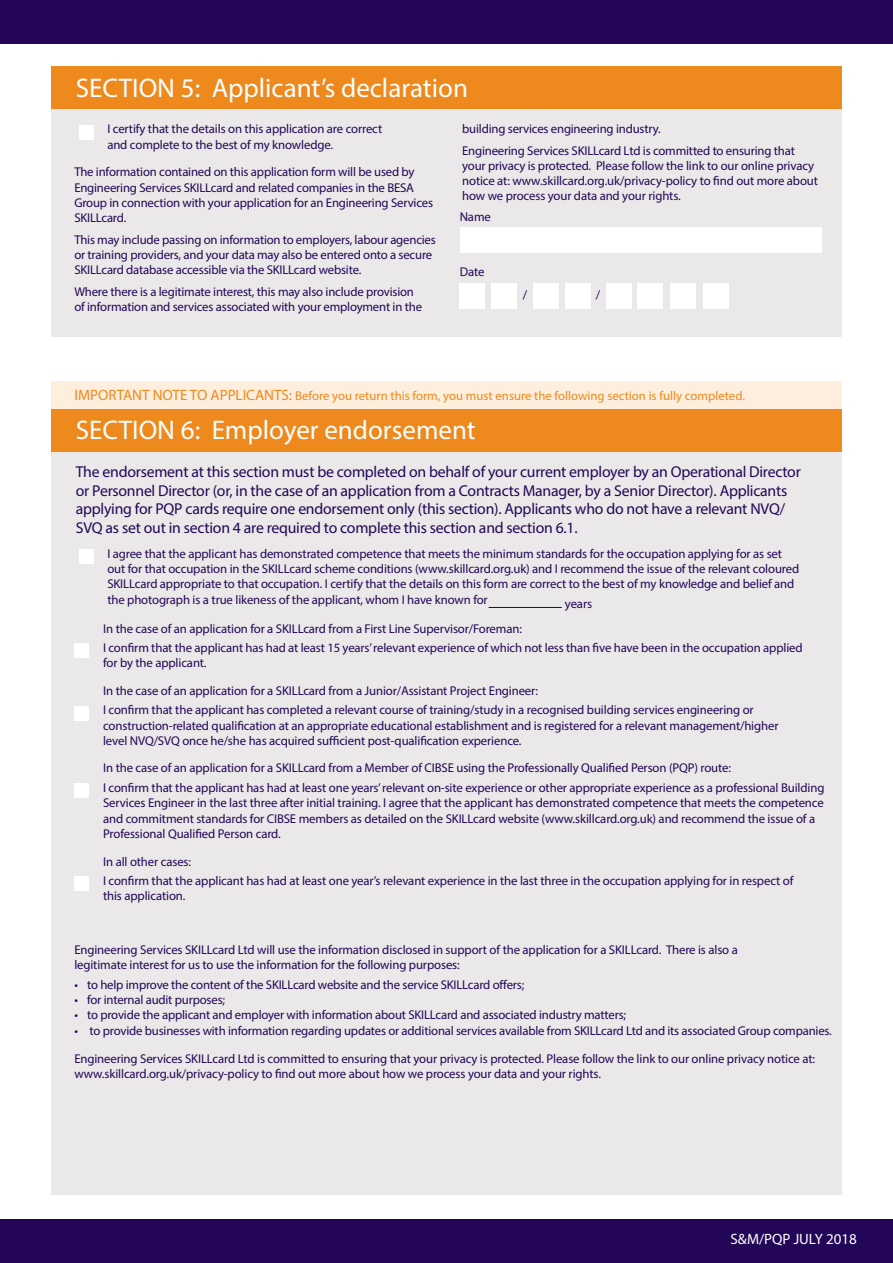
<style>
.page{position:relative;width:893px;height:1263px;background:#fff}
.page>*{position:absolute;margin:0;border:0;box-sizing:border-box;transform-origin:0 0}
.t1{font:27px "Myriad Pro";color:#fff}
.t2{font:15.75px/18.9px "Myriad Pro";letter-spacing:-.015em;color:#230658}
.t3{font:15px "Myriad Pro";color:#fff}
.t4{font:12.75px/15.3px "Myriad Pro";letter-spacing:-.01em;color:#230658}
.t5{font:12.75px "Myriad Pro";color:#ed891d}
.s1{font-size:15px}
</style>
<div class="page">
<div style="left:0;top:1219px;width:893px;height:44px;background:#230658"></div>
<div style="left:0;top:0;width:893px;height:44px;background:#230658"></div>
<div style="left:51px;top:381px;width:791px;height:28px;background:#fdeedd"></div>
<div style="left:51px;top:97px;width:791px;height:240px;background:#eae8e8"></div>
<div style="left:460px;top:227px;width:361px;height:26px;background:#fff"></div>
<div style="left:460px;top:283px;width:25px;height:26px;background:#fff"></div>
<div style="left:606px;top:283px;width:25px;height:26px;background:#fff"></div>
<div style="left:533px;top:283px;width:25px;height:26px;background:#fff"></div>
<div style="left:491px;top:283px;width:26px;height:26px;background:#fff"></div>
<div style="left:638px;top:283px;width:25px;height:26px;background:#fff"></div>
<div style="left:670px;top:283px;width:26px;height:26px;background:#fff"></div>
<div style="left:704px;top:283px;width:25px;height:26px;background:#fff"></div>
<div style="left:565px;top:283px;width:25px;height:26px;background:#fff"></div>
<div style="left:79px;top:125px;width:14px;height:15px;background:#fff"></div>
<div style="left:51px;top:66px;width:791px;height:43px;background:#ed891d"></div>
<div style="left:51px;top:439px;width:791px;height:756px;background:#eae8e8"></div>
<div style="left:79px;top:549px;width:14px;height:15px;background:#fff"></div>
<div style="left:74px;top:643px;width:15px;height:15px;background:#fff"></div>
<div style="left:74px;top:876px;width:15px;height:15px;background:#fff"></div>
<div style="left:74px;top:706px;width:15px;height:15px;background:#fff"></div>
<div style="left:74px;top:783px;width:15px;height:14px;background:#fff"></div>
<div style="left:51px;top:409px;width:791px;height:43px;background:#ed891d"></div>
<hr style="left:489px;top:607px;width:73px;height:1px;background:#230658">
<p class="t1" style="left:76px;top:71px;width:394px">SECTION 5: Applicant’s declaration</p>
<p class="t4" style="left:107px;top:121px;width:276px">I certify that the details on this application are correct and complete to the best of my knowledge.</p>
<p class="t4" style="left:74px;top:164px;width:360px">The information contained on this application form will be used by Engineering Services SKILLcard and related companies in the BESA Group in connection with your application for an Engineering Services SKILLcard.</p>
<p class="t4" style="left:74px;top:232px;width:363px">This may include passing on information to employers, labour agencies or training providers, and your data may also be entered onto a secure<br>SKILLcard database accessible via the SKILLcard website.</p>
<p class="t4" style="left:74px;top:284px;width:349px">Where there is a legitimate interest, this may also include provision of information and services associated with your employment in the</p>
<p class="t4" style="left:462px;top:121px;width:200px">building services engineering industry.</p>
<p class="t4" style="left:462px;top:142px;width:357px">Engineering Services SKILLcard Ltd is committed to ensuring that your privacy is protected. Please follow the link to our online privacy notice at: www.skillcard.org.uk/privacy-policy to find out more about how we process your data and your rights.</p>
<p class="t4" style="left:460px;top:209px;width:33px">Name</p>
<p class="t4" style="left:460px;top:264px;width:26px">Date</p>
<p class="t4" style="left:523px;top:287px;width:6px">/</p>
<p class="t4" style="left:596px;top:287px;width:6px">/</p>
<p class="t5" style="left:75px;top:388px;width:672px"><span class="s1">IMPORTANT NOTE TO APPLICANTS:</span> Before you return this form, you must ensure the following section is fully completed.</p>
<p class="t1" style="left:76px;top:414px;width:402px">SECTION 6: Employer endorsement</p>
<p class="t2" style="left:76px;top:462px;width:726px">The endorsement at this section must be completed on behalf of your current employer by an Operational Director or Personnel Director (or, in the case of an application from a Contracts Manager, by a Senior Director). Applicants applying for PQP cards require one endorsement only (this section). Applicants who do not have a relevant NVQ/ SVQ as set out in section 4 are required to complete this section and section 6.1.</p>
<p class="t4" style="left:107px;top:545px;width:693px">I agree that the applicant has demonstrated competence that meets the minimum standards for the occupation applying for as set out for that occupation in the SKILLcard scheme conditions (www.skillcard.org.uk) and I recommend the issue of the relevant coloured SKILLcard appropriate to that occupation. I certify that the details on this form are correct to the best of my knowledge and belief and the photograph is a true likeness of the applicant, whom I have known for</p>
<p class="t4" style="left:103px;top:640px;width:701px">I confirm that the applicant has had at least 15 years’ relevant experience of which not less than five have been in the occupation applied for by the applicant.</p>
<p class="t4" style="left:565px;top:596px;width:29px">years</p>
<p class="t4" style="left:103px;top:621px;width:420px">In the case of an application for a SKILLcard from a First Line Supervisor/Foreman:</p>
<p class="t4" style="left:103px;top:683px;width:436px">In the case of an application for a SKILLcard from a Junior/Assistant Project Engineer:</p>
<p class="t4" style="left:103px;top:702px;width:677px">I confirm that the applicant has completed a relevant course of training/study in a recognised building services engineering or construction-related qualification at an appropriate educational establishment and is registered for a relevant management/higher level NVQ/SVQ once he/she has acquired sufficient post-qualification experience.</p>
<p class="t4" style="left:103px;top:780px;width:723px">I confirm that the applicant has had at least one years’ relevant on-site experience or other appropriate experience as a professional Building Services Engineer in the last three after initial training. I agree that the applicant has demonstrated competence that meets the competence and commitment standards for CIBSE members as detailed on the SKILLcard website (www.skillcard.org.uk) and recommend the issue of a Professional Qualified Person card.</p>
<p class="t4" style="left:103px;top:760px;width:629px">In the case of an application for a SKILLcard from a Member of CIBSE using the Professionally Qualified Person (PQP) route:</p>
<p class="t4" style="left:103px;top:854px;width:90px">In all other cases:</p>
<p class="t4" style="left:103px;top:873px;width:692px">I confirm that the applicant has had at least one year’s relevant experience in the last three in the occupation applying for in respect of this application.</p>
<p class="t4" style="left:74px;top:942px;width:665px">Engineering Services SKILLcard Ltd will use the information disclosed in support of the application for a SKILLcard. There is also a legitimate interest for us to use the information for the following purposes:</p>
<p class="t4" style="left:74px;top:977px;width:451px">• to help improve the content of the SKILLcard website and the service SKILLcard offers;</p>
<p class="t4" style="left:74px;top:992px;width:152px">• for internal audit purposes;</p>
<p class="t4" style="left:74px;top:1007px;width:553px">• to provide the applicant and employer with information about SKILLcard and associated industry matters;</p>
<p class="t4" style="left:74px;top:1022px;width:759px">• to provide businesses with information regarding updates or additional services available from SKILLcard Ltd and its associated Group companies.</p>
<p class="t4" style="left:74px;top:1050px;width:742px">Engineering Services SKILLcard Ltd is committed to ensuring that your privacy is protected. Please follow the link to our online privacy notice at: www.skillcard.org.uk/privacy-policy to find out more about how we process your data and your rights.</p>
<p class="t3" style="left:730px;top:1230px;width:128px">S&amp;M/PQP JULY 2018</p>
</div>
